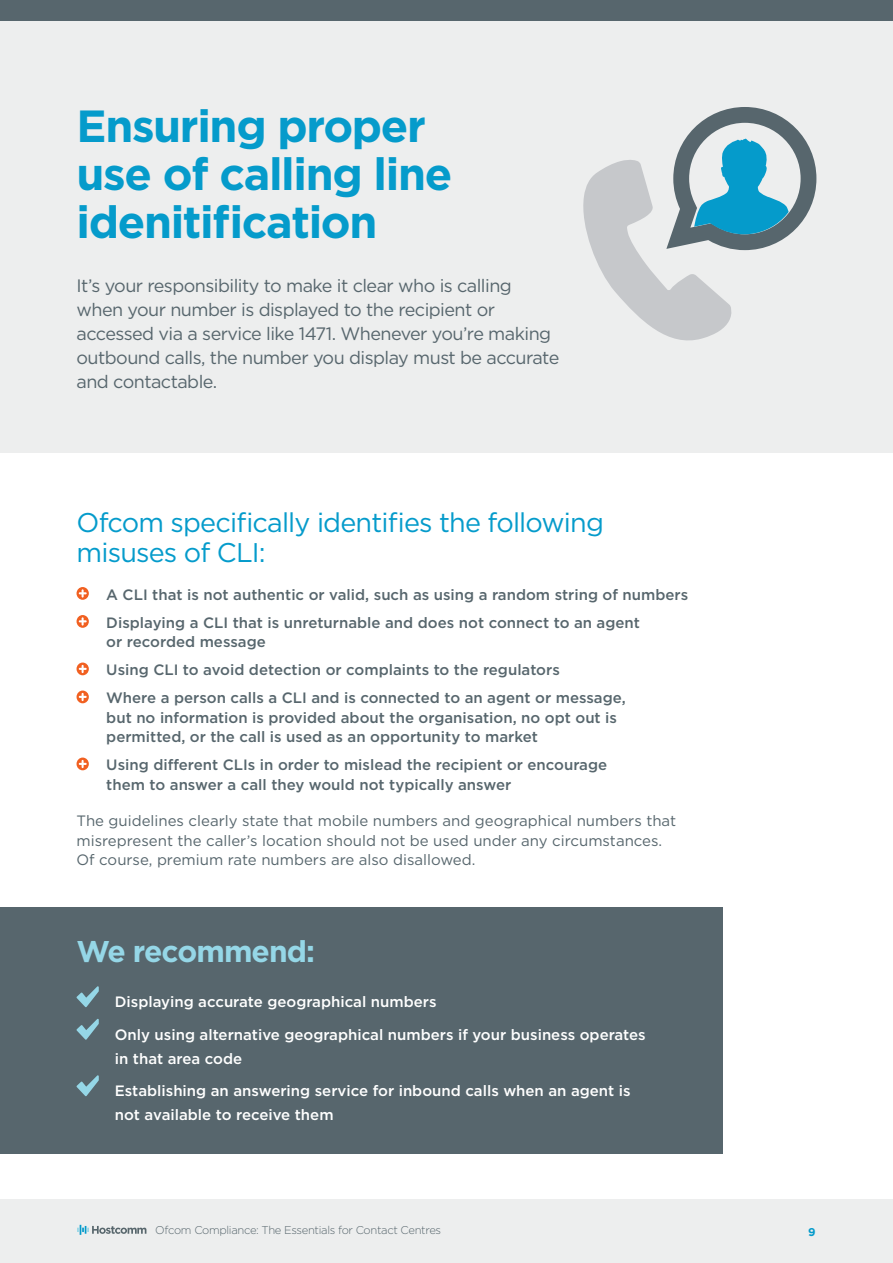
<style>
.page{position:relative;width:893px;height:1263px;background:#fff}
.page>*{position:absolute;margin:0;border:0;box-sizing:border-box;transform-origin:0 0}
.t1{font:700 45px/48px "Gotham";letter-spacing:-.03em;color:#059bcb}
.t2{font:700 30px "Gotham";letter-spacing:-.03em;color:#95d7e7}
.t3{font:27px/30px "Gotham";letter-spacing:-.03em;color:#059bcb}
.t4{font:18px/24px "Gotham";letter-spacing:-.03em;color:#57666d}
.t5{font:500 15px/28px "Gotham";color:#57666d}
.t6{font:500 15px/32.5px "Gotham";color:#fff}
.t7{font:15px/19.5px "Gotham";color:#57666d}
.t8{font:300 11.25px "Gotham";letter-spacing:-.03em;color:#57666d}
.t9{font:700 11.25px "Gotham";color:#059bcb}
</style>
<div class="page">
<div style="left:0;top:1199px;width:893px;height:64px;background:#edeeee"></div>
<svg style="left:77px;top:1225px;width:69px;height:10px"></svg>
<div style="left:0;top:0;width:893px;height:21px;background:#57666d"></div>
<div style="left:0;top:21px;width:893px;height:432px;background:#edeeee"></div>
<svg style="left:77px;top:587px;width:12px;height:13px"></svg>
<svg style="left:79px;top:589px;width:8px;height:8px"></svg>
<svg style="left:77px;top:615px;width:12px;height:13px"></svg>
<svg style="left:79px;top:617px;width:8px;height:8px"></svg>
<svg style="left:77px;top:662px;width:12px;height:13px"></svg>
<svg style="left:79px;top:665px;width:8px;height:8px"></svg>
<svg style="left:77px;top:690px;width:12px;height:13px"></svg>
<svg style="left:79px;top:693px;width:8px;height:8px"></svg>
<svg style="left:77px;top:757px;width:12px;height:13px"></svg>
<svg style="left:79px;top:760px;width:8px;height:8px"></svg>
<div style="left:0;top:907px;width:723px;height:246px;background:#57666d"></div>
<svg style="left:76px;top:986px;width:23px;height:21px"></svg>
<svg style="left:76px;top:1019px;width:23px;height:21px"></svg>
<svg style="left:76px;top:1075px;width:23px;height:21px"></svg>
<svg style="left:583px;top:107px;width:233px;height:234px"></svg>
<h1 class="t1" style="left:77px;top:105px;width:377px">Ensuring proper use of calling line idenitiication</h1>
<p class="t4" style="left:77px;top:275px;width:484px">It’s your responsibility to make it clear who is calling when your number is displayed to the recipient or accessed via a service like 1471. Whenever you’re making outbound calls, the number you display must be accurate and contactable.</p>
<h3 class="t3" style="left:77px;top:509px;width:529px">Ofcom speciically identiies the following misuses of CLI:</h3>
<p class="t5" style="left:106px;top:581px;width:583px">A CLI that is not authentic or valid, such as using a random string of numbers<br>Displaying a CLI that is unreturnable and does not connect to an agent</p>
<p class="t5" style="left:106px;top:629px;width:521px">or recorded message<br>Using CLI to avoid detection or complaints to the regulators<br>Where a person calls a CLI and is connected to an agent or message,</p>
<p class="t5" style="left:106px;top:708px;width:512px;line-height:19.5px">but no information is provided about the organisation, no opt out is permitted, or the call is used as an opportunity to market</p>
<p class="t5" style="left:106px;top:756px;width:502px;line-height:19.5px">Using diferent CLIs in order to mislead the recipient or encourage them to answer a call they would not typically answer</p>
<p class="t7" style="left:77px;top:812px;width:601px">The guidelines clearly state that mobile numbers and geographical numbers that misrepresent the caller’s location should not be used under any circumstances.<br>Of course, premium rate numbers are also disallowed.</p>
<h2 class="t2" style="left:77px;top:938px;width:240px">We recommend:</h2>
<p class="t6" style="left:115px;top:986px;width:532px">Displaying accurate geographical numbers<br>Only using alternative geographical numbers if your business operates</p>
<p class="t6" style="left:115px;top:1043px;width:517px">in that area code<br>Establishing an answering service for inbound calls when an agent is</p>
<p class="t6" style="left:115px;top:1099px;width:220px">not available to receive them</p>
<p class="t8" style="left:155px;top:1225px;width:287px">Ofcom Compliance: The Essentials for Contact Centres</p>
<p class="t9" style="left:808px;top:1227px;width:9px">9</p>
</div>
